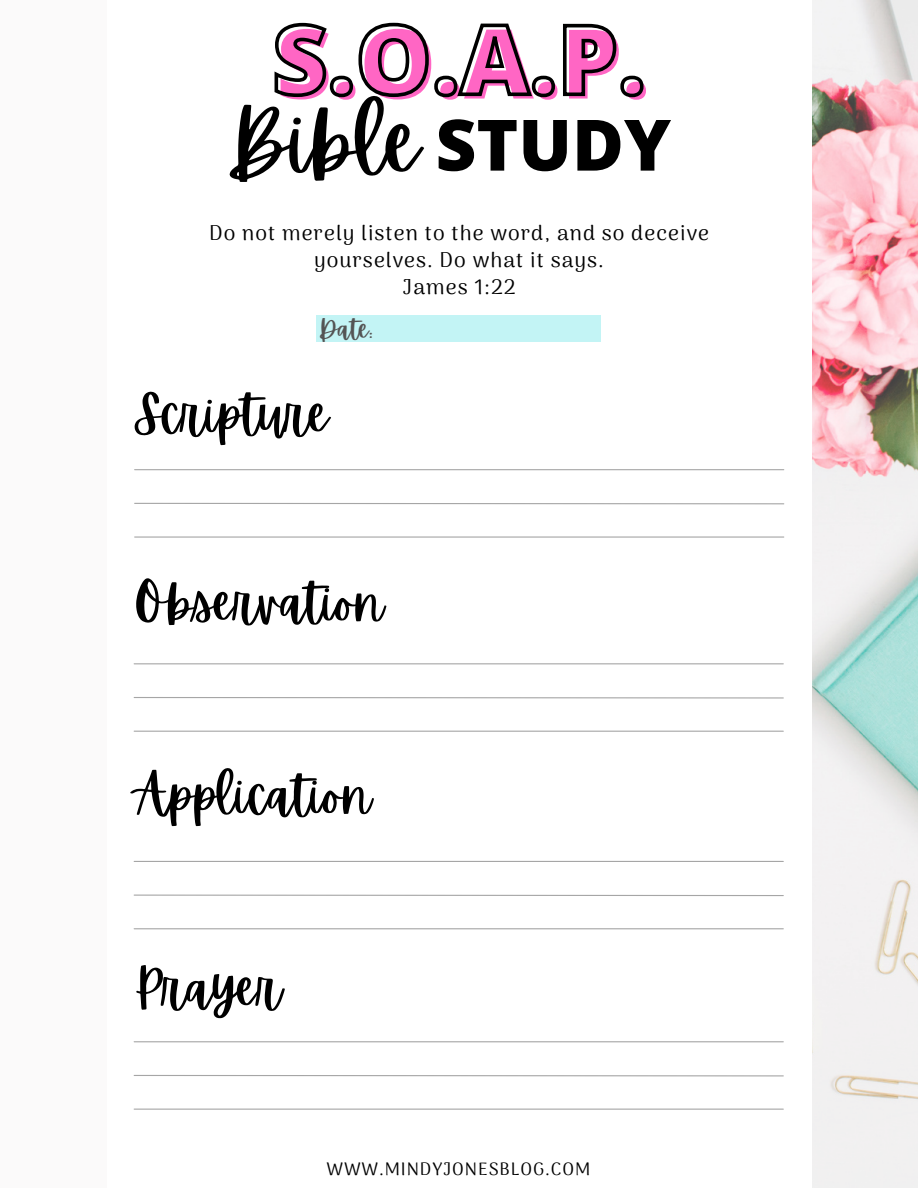
<style>
.page{position:relative;width:918px;height:1188px;background:#fff}
.page>*{position:absolute;margin:0;border:0;box-sizing:border-box;transform-origin:0 0}
.t1{font:800 96.15px "Open Sans";color:#ff66c4}
.t2{font:87.15px "Apricots";color:#000}
.t3{font:51px "Apricots";color:#000}
.t4{font:25.5px "Apricots";color:#545454}
.t5{font:21.3px/27px "Arima Madurai";letter-spacing:.05em;color:#000;text-align:center}
.t6{font:18px "Arima Madurai";letter-spacing:.05em;color:#000}
.s1{font-family:"Open Sans";font-weight:800;font-size:70.95px}
</style>
<div class="page">
<img style="left:812px;top:0;width:106px;height:1188px">
<div style="left:0;top:0;width:107px;height:1188px;background:#fbfafa"></div>
<svg style="left:274px;top:22px;width:370px;height:76px"></svg>
<div style="left:317px;top:315px;width:284px;height:27px;background:#c3f4f5"></div>
<hr style="left:135px;top:469px;width:649px;height:1px;background:#a6a6a6">
<svg style="left:134px;top:502px;width:651px;height:3px"></svg>
<hr style="left:135px;top:536px;width:649px;height:2px;background:#a6a6a6">
<hr style="left:134px;top:663px;width:649px;height:1px;background:#a6a6a6">
<svg style="left:133px;top:697px;width:651px;height:2px"></svg>
<hr style="left:134px;top:731px;width:649px;height:1px;background:#a6a6a6">
<hr style="left:134px;top:861px;width:649px;height:1px;background:#a6a6a6">
<svg style="left:133px;top:894px;width:651px;height:3px"></svg>
<hr style="left:134px;top:928px;width:649px;height:1px;background:#a6a6a6">
<hr style="left:134px;top:1041px;width:649px;height:1px;background:#a6a6a6">
<svg style="left:133px;top:1075px;width:651px;height:2px"></svg>
<hr style="left:134px;top:1109px;width:649px;height:1px;background:#a6a6a6">
<h1 class="t1" style="left:276px;top:-10px;width:375px">S.O.A.P.</h1>
<h2 class="t2" style="left:223px;top:85px;width:449px">Bible <span class="s1">STUDY</span></h2>
<p class="t5" style="left:209px;top:220px;width:501px">Do not merely listen to the word, and so deceive yourselves. Do what it says.<br>James 1:22</p>
<p class="t4" style="left:319px;top:312px;width:56px">Date:</p>
<h3 class="t3" style="left:134px;top:380px;width:196px">Scripture</h3>
<h3 class="t3" style="left:134px;top:569px;width:252px">Observation</h3>
<h3 class="t3" style="left:134px;top:761px;width:239px">Application</h3>
<h3 class="t3" style="left:134px;top:954px;width:149px">Prayer</h3>
<p class="t6" style="left:327px;top:1157px;width:265px">WWW.MINDYJONESBLOG.COM</p>
</div>
